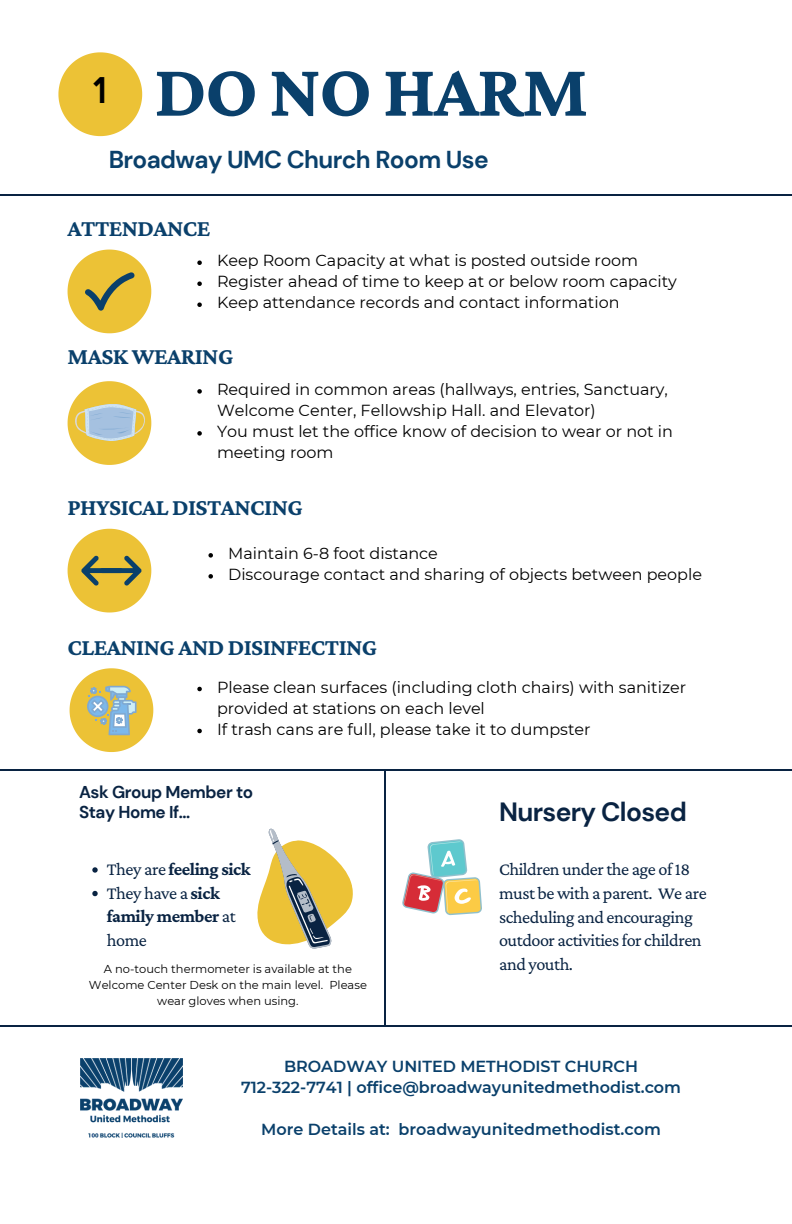
<style>
.page{position:relative;width:792px;height:1224px;background:#fff}
.page>*{position:absolute;margin:0;border:0;box-sizing:border-box;transform-origin:0 0}
.t1{font:700 76.6px "Crimson Pro";letter-spacing:-.025em;color:#0a406b}
.t2{font:36px "Allerta Stencil";color:#000}
.t3{font:700 26.4px "DM Sans";letter-spacing:-.025em;color:#092342}
.t4{font:700 24.4px "DM Sans";letter-spacing:-.025em;color:#0a406b}
.t5{font:700 24px "Crimson Pro";letter-spacing:-.025em;color:#0a406b}
.t6{font:18.2px/23.6px "Crimson Pro";letter-spacing:-.025em;color:#092342}
.t7{font:700 18.2px/23.6px "Crimson Pro";letter-spacing:-.025em;color:#092342}
.t8{font:700 17.2px/20.4px "DM Sans";letter-spacing:-.025em;color:#092342}
.t9{font:16px/21px "Montserrat";color:#000}
.t10{font:600 16px/21px "Montserrat";color:#0a406b;text-align:center}
.t11{font:11.4px/15.8px "Montserrat";color:#000;text-align:center}
.s1{font-weight:400}
</style>
<div class="page">
<hr style="left:384px;top:770px;width:2px;height:255px;background:#092342">
<hr style="left:0;top:770px;width:792px;height:1px;background:#092342">
<svg style="left:257px;top:828px;width:96px;height:121px"></svg>
<hr style="left:0;top:194px;width:791px;height:1px;background:#092342">
<hr style="left:0;top:1026px;width:792px;height:1px;background:#092342">
<svg style="left:68px;top:381px;width:83px;height:84px"></svg>
<svg style="left:402px;top:839px;width:80px;height:76px"></svg>
<img style="left:81px;top:1058px;width:102px;height:80px">
<svg style="left:70px;top:668px;width:83px;height:84px"></svg>
<svg style="left:197px;top:389px;width:5px;height:5px"></svg>
<svg style="left:197px;top:431px;width:5px;height:5px"></svg>
<svg style="left:197px;top:260px;width:5px;height:5px"></svg>
<svg style="left:197px;top:281px;width:5px;height:5px"></svg>
<svg style="left:197px;top:302px;width:5px;height:5px"></svg>
<svg style="left:197px;top:687px;width:5px;height:4px"></svg>
<svg style="left:197px;top:729px;width:5px;height:4px"></svg>
<svg style="left:92px;top:867px;width:6px;height:6px"></svg>
<svg style="left:92px;top:891px;width:6px;height:5px"></svg>
<svg style="left:208px;top:553px;width:5px;height:5px"></svg>
<svg style="left:208px;top:574px;width:5px;height:5px"></svg>
<svg style="left:68px;top:529px;width:83px;height:84px"></svg>
<svg style="left:58px;top:52px;width:84px;height:84px"></svg>
<svg style="left:68px;top:250px;width:83px;height:83px"></svg>
<h2 class="t2" style="left:92px;top:66px;width:16px">1</h2>
<h1 class="t1" style="left:154px;top:47px;width:436px">DO NO HARM</h1>
<h3 class="t4" style="left:109px;top:144px;width:381px">Broadway UMC Church Room Use</h3>
<h3 class="t5" style="left:68px;top:214px;width:144px">ATTENDANCE</h3>
<p class="t9" style="left:217px;top:250px;width:461px">Keep Room Capacity at what is posted outside room<br>Register ahead of time to keep at or below room capacity<br>Keep attendance records and contact information</p>
<h3 class="t5" style="left:68px;top:343px;width:167px">MASK WEARING</h3>
<p class="t9" style="left:217px;top:379px;width:458px">Required in common areas (hallways, entries, Sanctuary, Welcome Center, Fellowship Hall. and Elevator)<br>You must let the office know of decision to wear or not in meeting room</p>
<h3 class="t5" style="left:68px;top:494px;width:237px">PHYSICAL DISTANCING</h3>
<p class="t9" style="left:228px;top:543px;width:475px">Maintain 6-8 foot distance<br>Discourage contact and sharing of objects between people</p>
<h3 class="t5" style="left:68px;top:634px;width:311px">CLEANING AND DISINFECTING</h3>
<p class="t9" style="left:217px;top:677px;width:471px">Please clean surfaces (including cloth chairs) with sanitizer provided at stations on each level<br>If trash cans are full, please take it to dumpster</p>
<p class="t8" style="left:79px;top:782px;width:176px">Ask Group Member to<br>Stay Home If...</p>
<p class="t7" style="left:107px;top:857px;width:145px"><span class="s1">They are</span> feeling sick<br><span class="s1">They have a</span> sick family member <span class="s1">at home</span></p>
<p class="t11" style="left:89px;top:961px;width:280px">A no-touch thermometer is available at the<br>Welcome Center Desk on the main level. Please wear gloves when using.</p>
<h3 class="t3" style="left:499px;top:795px;width:189px">Nursery Closed</h3>
<p class="t6" style="left:499px;top:857px;width:209px">Children under the age of 18 must be with a parent. We are scheduling and encouraging outdoor activities for children and youth.</p>
<p class="t10" style="left:241px;top:1056px;width:442px">BROADWAY UNITED METHODIST CHURCH<br>712-322-7741 | office@broadwayunitedmethodist.com</p>
<p class="t10" style="left:261px;top:1119px;width:401px">More Details at: broadwayunitedmethodist.com</p>
</div>
